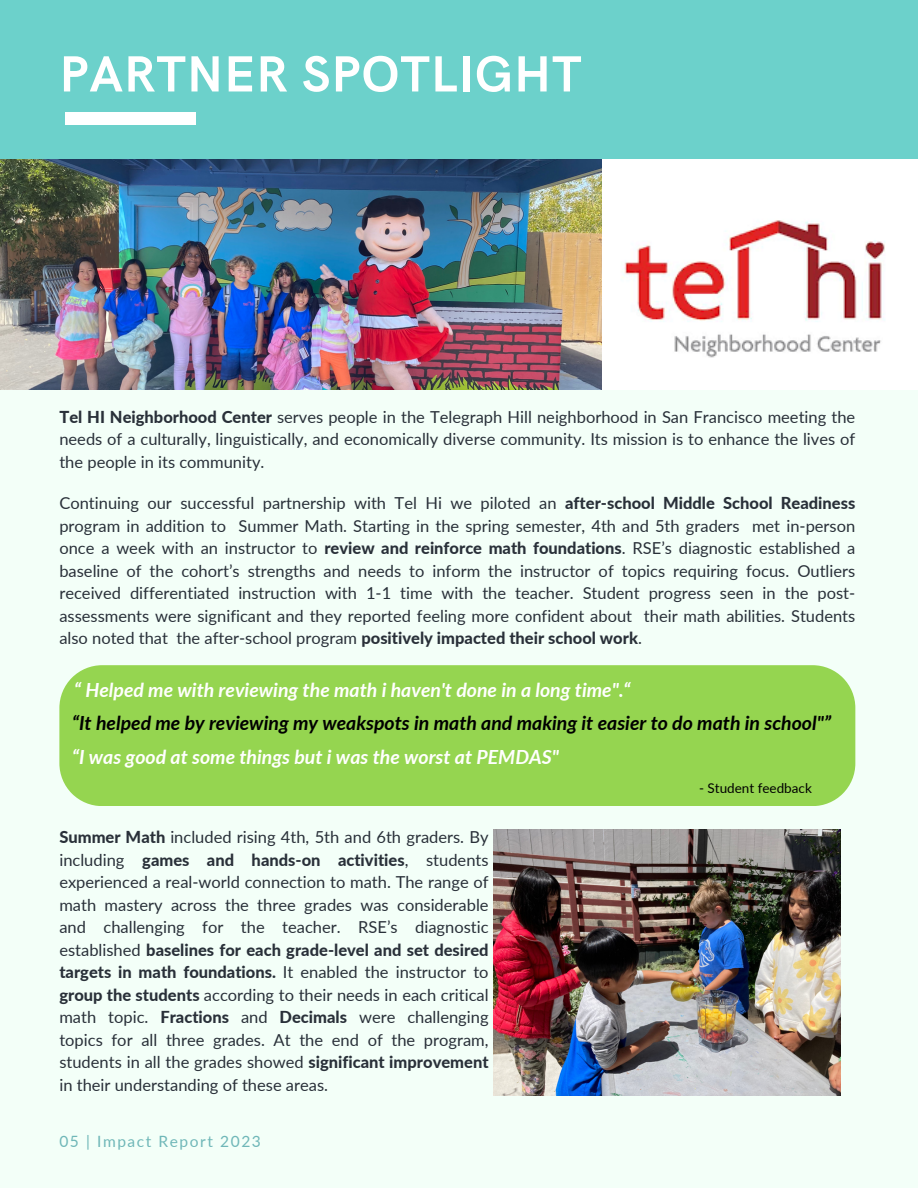
<style>
.page{position:relative;width:918px;height:1188px;background:#f3fff8}
.page>*{position:absolute;margin:0;border:0;box-sizing:border-box;transform-origin:0 0}
.t1{font:700 51px "HK Grotesk";letter-spacing:.02em;color:#fff}
.t2{font:italic 700 19.5px "Lato";color:#fffffe}
.t3{font:italic 700 19.5px "Lato";color:#000}
.t4{font:16.5px/22.5px "Lato";color:#293039;text-align:justify}
.t5{font:15.6px "Lato";letter-spacing:.095em;color:#6fb7b8}
.t6{font:13.5px "Lato";color:#000}
.s1{font-weight:800}
</style>
<div class="page">
<div style="left:0;top:0;width:918px;height:159px;background:#6cd1cb"></div>
<div style="left:66px;top:112px;width:130px;height:12px;background:#fff"></div>
<img style="left:493px;top:829px;width:348px;height:267px">
<div style="left:59px;top:665px;width:796px;height:141px;background:#95d550"></div>
<img style="left:0;top:159px;width:918px;height:231px">
<h2 class="t1" style="left:59px;top:46px;width:524px">PARTNER SPOTLIGHT</h2>
<h2 class="t4" style="left:59px;top:405px;width:797px"><span class="s1">Tel HI Neighborhood Center</span> serves people in the Telegraph Hill neighborhood in San Francisco meeting the needs of a culturally, linguistically, and economically diverse community. Its mission is to enhance the lives of the people in its community.</h2>
<h2 class="t4" style="left:59px;top:492px;width:797px">Continuing our successful partnership with Tel Hi we piloted an <span class="s1">after-school Middle School Readiness </span>program in addition to Summer Math. Starting in the spring semester, 4th and 5th graders met in-person once a week with an instructor to <span class="s1">review and reinforce math foundations</span>. RSE’s diagnostic established a baseline of the cohort’s strengths and needs to inform the instructor of topics requiring focus. Outliers received differentiated instruction with 1-1 time with the teacher. Student progress seen in the post&shy;assessments were significant and they reported feeling more confident about their math abilities. Students also noted that the after-school program <span class="s1">positively impacted their school work</span>.</h2>
<h1 class="t2" style="left:74px;top:678px;width:558px">“ Helped me with reviewing the math i haven't done in a long time".“</h1>
<p class="t3" style="left:72px;top:711px;width:761px">“It helped me by reviewing my weakspots in math and making it easier to do math in school"”</p>
<p class="t2" style="left:72px;top:744px;width:489px">“I was good at some things but i was the worst at PEMDAS"</p>
<h3 class="t6" style="left:699px;top:780px;width:114px">- Student feedback</h3>
<p class="t4" style="left:59px;top:826px;width:431px"><span class="s1">Summer Math</span> included rising 4th, 5th and 6th graders. By including <span class="s1">games and hands-on activities</span>, students experienced a real-world connection to math. The range of math mastery across the three grades was considerable and challenging for the teacher. RSE’s diagnostic established <span class="s1">baselines for each grade-level and set desired targets in math foundations.</span> It enabled the instructor to <span class="s1">group the students</span> according to their needs in each critical math topic. <span class="s1">Fractions</span> and <span class="s1">Decimals</span> were challenging topics for all three grades. At the end of the program, students in all the grades showed <span class="s1">significant improvement </span>in their understanding of these areas.</p>
<h3 class="t5" style="left:59px;top:1132px;width:203px">05 | Impact Report 2023</h3>
</div>
